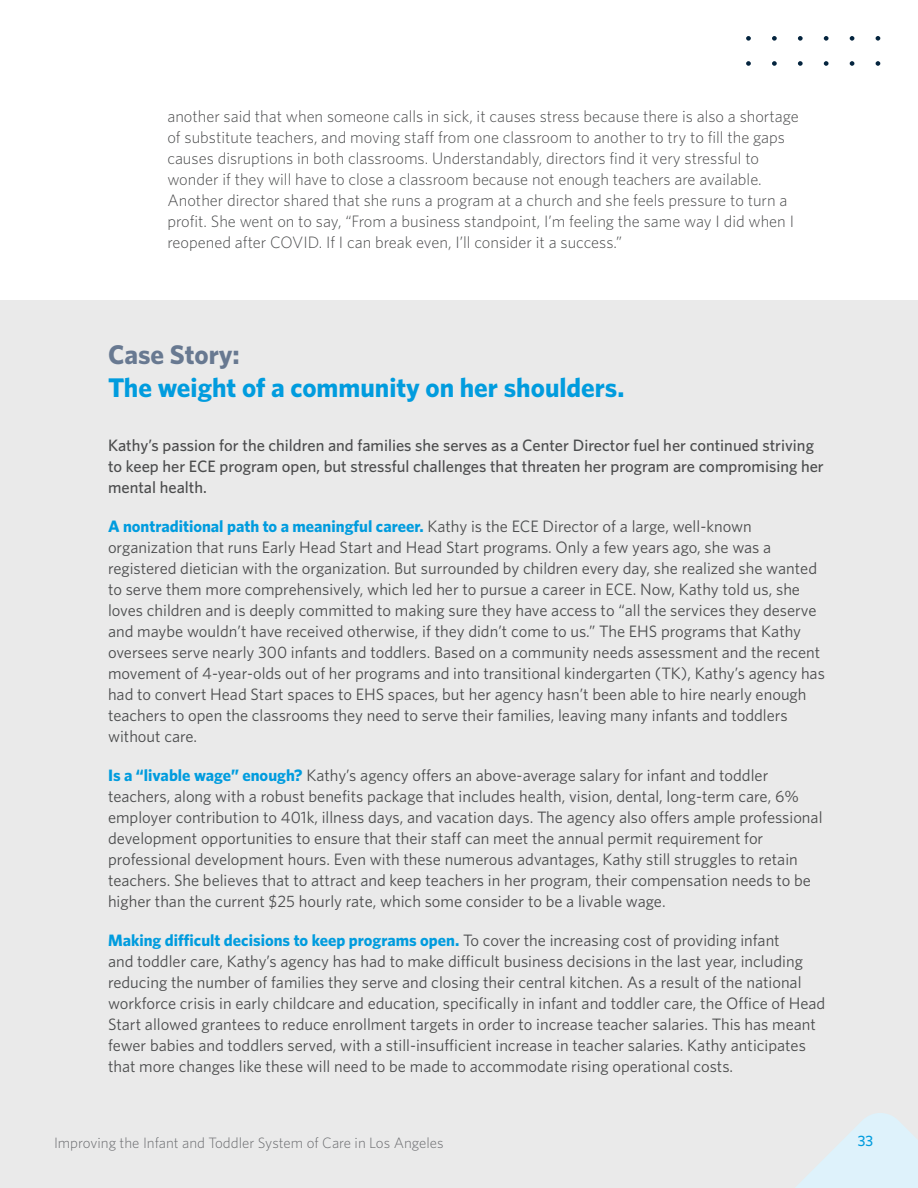
<style>
.page{position:relative;width:918px;height:1188px;background:#fff}
.page>*{position:absolute;margin:0;border:0;box-sizing:border-box;transform-origin:0 0}
.t1{font:700 27px "Whitney";color:#019cde}
.t2{font:700 27px "Whitney";color:#687991}
.t3{font:16.5px/21px "Whitney";color:#4b4c4d}
.t4{font:300 16.5px/21px "Whitney";color:#4b4c4d}
.t5{font:500 16.5px/21px "Whitney Pro";color:#4b4c4d}
.t6{font:300 15px "Whitney";color:#6c6d70}
.t7{font:500 15px "Whitney Pro";color:#019cde}
.s1{font-weight:700;color:#019cde}
</style>
<div class="page">
<svg style="left:876px;top:36px;width:4px;height:5px"></svg>
<svg style="left:876px;top:61px;width:4px;height:5px"></svg>
<svg style="left:850px;top:36px;width:4px;height:5px"></svg>
<svg style="left:850px;top:61px;width:4px;height:5px"></svg>
<svg style="left:824px;top:36px;width:5px;height:5px"></svg>
<svg style="left:824px;top:61px;width:5px;height:5px"></svg>
<svg style="left:798px;top:36px;width:5px;height:5px"></svg>
<svg style="left:798px;top:61px;width:5px;height:5px"></svg>
<svg style="left:772px;top:36px;width:5px;height:5px"></svg>
<svg style="left:772px;top:61px;width:5px;height:5px"></svg>
<svg style="left:746px;top:36px;width:5px;height:5px"></svg>
<svg style="left:746px;top:61px;width:5px;height:5px"></svg>
<div style="left:0;top:301px;width:918px;height:887px;background:#eaeaea"></div>
<svg style="left:795px;top:1113px;width:123px;height:75px"></svg>
<p class="t4" style="left:167px;top:106px;width:633px">another said that when someone calls in sick, it causes stress because there is also a shortage of substitute teachers, and moving staff from one classroom to another to try to fill the gaps causes disruptions in both classrooms. Understandably, directors find it very stressful to wonder if they will have to close a classroom because not enough teachers are available.<br>Another director shared that she runs a program at a church and she feels pressure to turn a profit. She went on to say, “From a business standpoint, I’m feeling the same way I did when I reopened after COVID. If I can break even, I’ll consider it a success.”</p>
<p class="t2" style="left:108px;top:339px;width:133px">Case Story:</p>
<p class="t1" style="left:108px;top:371px;width:518px">The weight of a community on her shoulders.</p>
<p class="t5" style="left:108px;top:434px;width:717px">Kathy’s passion for the children and families she serves as a Center Director fuel her continued striving to keep her ECE program open, but stressful challenges that threaten her program are compromising her mental health.</p>
<p class="t3" style="left:108px;top:515px;width:718px"><span class="s1">A nontraditional path to a meaningful career.</span> Kathy is the ECE Director of a large, well-known organization that runs Early Head Start and Head Start programs. Only a few years ago, she was a registered dietician with the organization. But surrounded by children every day, she realized she wanted to serve them more comprehensively, which led her to pursue a career in ECE. Now, Kathy told us, she loves children and is deeply committed to making sure they have access to “all the services they deserve and maybe wouldn’t have received otherwise, if they didn’t come to us.” The EHS programs that Kathy oversees serve nearly 300 infants and toddlers. Based on a community needs assessment and the recent movement of 4-year-olds out of her programs and into transitional kindergarten (TK), Kathy’s agency has had to convert Head Start spaces to EHS spaces, but her agency hasn’t been able to hire nearly enough teachers to open the classrooms they need to serve their families, leaving many infants and toddlers without care.</p>
<p class="t3" style="left:108px;top:764px;width:716px"><span class="s1">Is a “livable wage” enough?</span> Kathy’s agency offers an above-average salary for infant and toddler teachers, along with a robust benefits package that includes health, vision, dental, long-term care, 6% employer contribution to 401k, illness days, and vacation days. The agency also offers ample professional development opportunities to ensure that their staff can meet the annual permit requirement for professional development hours. Even with these numerous advantages, Kathy still struggles to retain teachers. She believes that to attract and keep teachers in her program, their compensation needs to be higher than the current $25 hourly rate, which some consider to be a livable wage.</p>
<p class="t3" style="left:108px;top:929px;width:719px"><span class="s1">Making difficult decisions to keep programs open.</span> To cover the increasing cost of providing infant<br>and toddler care, Kathy’s agency has had to make difficult business decisions in the last year, including reducing the number of families they serve and closing their central kitchen. As a result of the national workforce crisis in early childcare and education, specifically in infant and toddler care, the Office of Head Start allowed grantees to reduce enrollment targets in order to increase teacher salaries. This has meant fewer babies and toddlers served, with a still-insufficient increase in teacher salaries. Kathy anticipates that more changes like these will need to be made to accommodate rising operational costs.</p>
<p class="t6" style="left:54px;top:1134px;width:391px">Improving the Infant and Toddler System of Care in Los Angeles</p>
<p class="t7" style="left:858px;top:1131px;width:17px">33</p>
</div>
